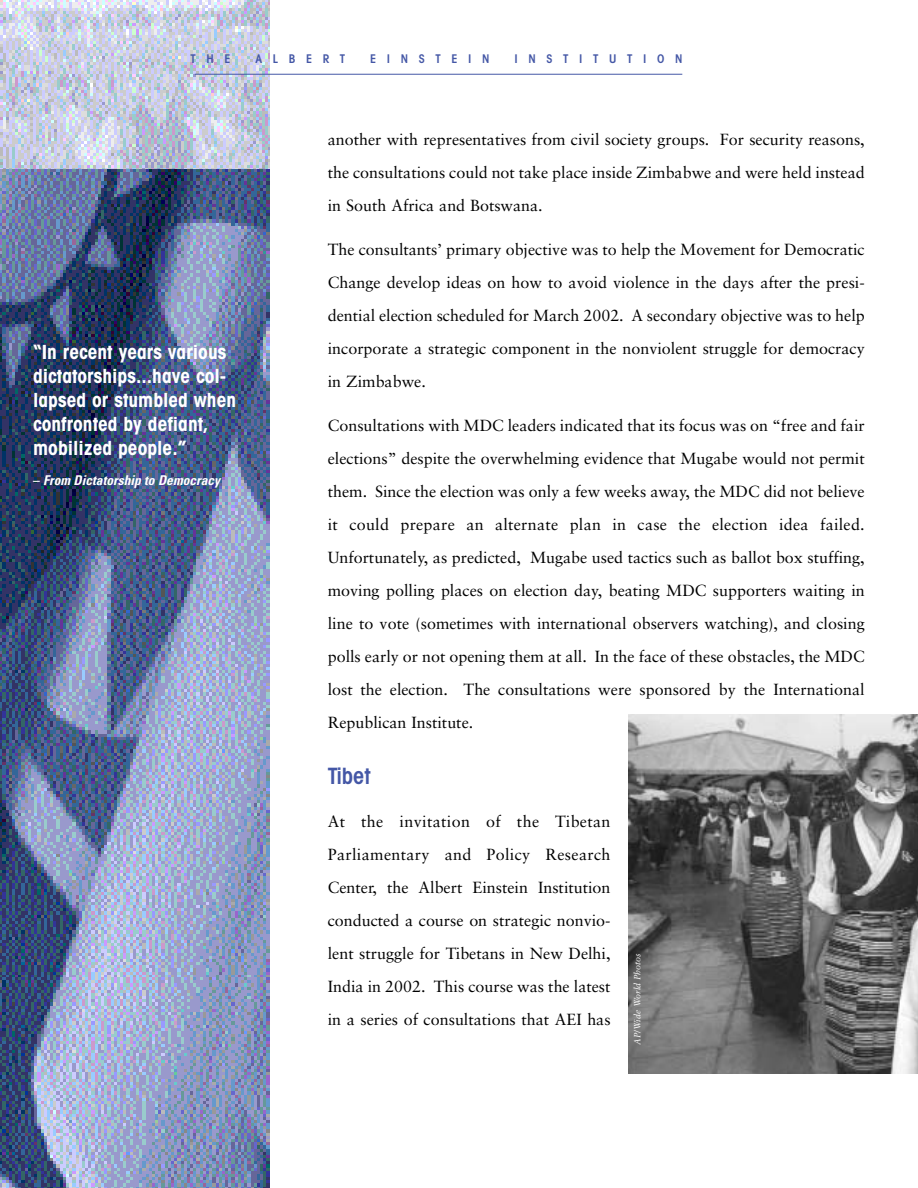
<style>
.page{position:relative;width:918px;height:1188px;background:#fff}
.page>*{position:absolute;margin:0;border:0;box-sizing:border-box;transform-origin:0 0}
.t1{font:600 condensed 22.5px "Avant Garde";color:#4457a6}
.t2{font:700 condensed 19.5px/24px "Avant Garde";color:#fff}
.t3{font:16.2px/33px "Sabon";color:#000;text-align:justify}
.t4{font:italic 700 condensed 13.5px "Univers";color:#fff}
.t5{font:600 condensed 12px "Avant Garde";letter-spacing:.89em;color:#4457a6}
.t6{font:italic 9px "Sabon";color:#fff}
.s1{font-style:normal}
</style>
<div class="page">
<img style="left:0;top:169px;width:270px;height:1019px">
<img style="left:0;top:0;width:270px;height:169px">
<hr style="left:195px;top:74px;width:487px;height:1px;background:#4457a6">
<img style="left:629px;top:714px;width:289px;height:360px">
<p class="t5" style="left:190px;top:54px;width:42px">THE</p>
<p class="t5" style="left:255px;top:54px;width:91px">ALBERT</p>
<p class="t5" style="left:370px;top:54px;width:121px">EINSTEIN</p>
<p class="t5" style="left:515px;top:54px;width:170px">INSTITUTION</p>
<p class="t2" style="left:33px;top:342px;width:205px">“In recent years various dictatorships...have col&shy;lapsed or stumbled when confronted by defiant, mobilized people.”</p>
<p class="t4" style="left:33px;top:475px;width:189px"><span class="s1">–</span> From Dictatorship to Democracy</p>
<p class="t3" style="left:328px;top:124px;width:539px">another with representatives from civil society groups. For security reasons, the consultations could not take place inside Zimbabwe and were held instead in South Africa and Botswana.</p>
<p class="t3" style="left:328px;top:234px;width:539px">The consultants’ primary objective was to help the Movement for Democratic Change develop ideas on how to avoid violence in the days after the presi&shy;dential election scheduled for March 2002. A secondary objective was to help incorporate a strategic component in the nonviolent struggle for democracy in Zimbabwe.</p>
<p class="t3" style="left:328px;top:410px;width:539px">Consultations with MDC leaders indicated that its focus was on “free and fair elections” despite the overwhelming evidence that Mugabe would not permit them. Since the election was only a few weeks away, the MDC did not believe it could prepare an alternate plan in case the election idea failed.<br>Unfortunately, as predicted, Mugabe used tactics such as ballot box stuffing, moving polling places on election day, beating MDC supporters waiting in line to vote (sometimes with international observers watching), and closing polls early or not opening them at all. In the face of these obstacles, the MDC lost the election. The consultations were sponsored by the International Republican Institute.</p>
<h1 class="t1" style="left:328px;top:767px;width:44px">Tibet</h1>
<p class="t3" style="left:328px;top:807px;width:284px">At the invitation of the Tibetan Parliamentary and Policy Research Center, the Albert Einstein Institution conducted a course on strategic nonvio&shy;lent struggle for Tibetans in New Delhi, India in 2002. This course was the latest in a series of consultations that AEI has</p>
<p class="t6" style="left:634px;top:1045px;width:93px;rotate:-90deg">AP/Wide World Photos</p>
</div>
